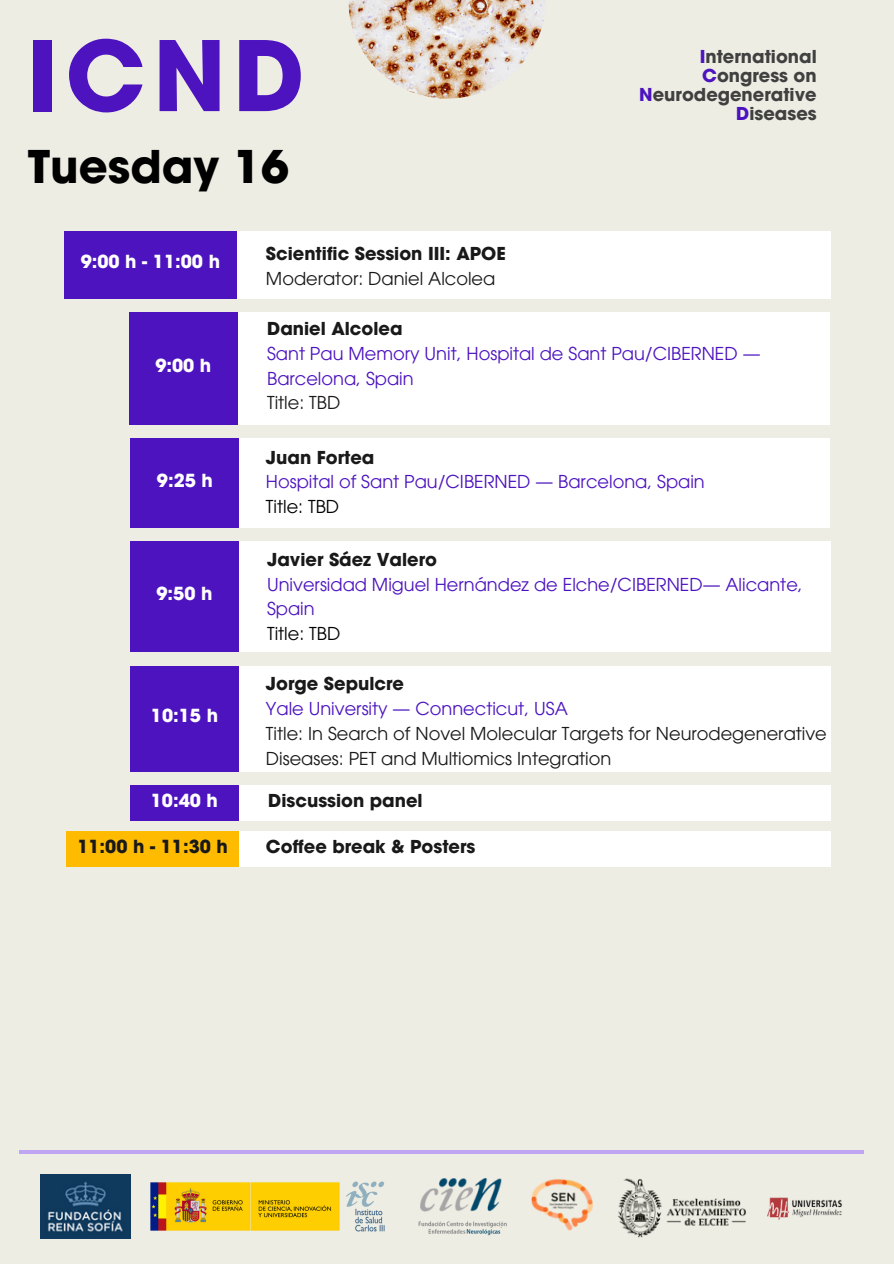
<style>
.page{position:relative;width:894px;height:1264px;background:#fff}
.page>*{position:absolute;margin:0;border:0;box-sizing:border-box;transform-origin:0 0}
.t1{font:700 96px "ITC Avant Garde Pro";color:#4c13bf}
.t2{font:700 45px "ITC Avant Garde Pro";color:#000}
.t3{font:700 18px "ITC Avant Garde Pro";color:#fff}
.t4{font:700 18px "ITC Avant Garde Pro";color:#191919}
.t5{font:17.85px/24.8px "ITC Avant Garde Pro";color:#4c13bf}
.t6{font:17.85px/24.8px "ITC Avant Garde Pro";color:#191919}
.t7{font:700 17.85px "ITC Avant Garde Pro";color:#191919}
.t8{font:700 17.85px/19.2px "ITC Avant Garde Pro";color:#404040;text-align:right}
.t9{font:17.85px "ITC Avant Garde Pro";color:#000}
.s1{color:rgb(237 237 228/.4)}
</style>
<div class="page">
<div style="left:0;top:0;width:893px;height:1263px;background:#edede4"></div>
<div style="left:236px;top:231px;width:594px;height:68px;background:#fff"></div>
<div style="left:64px;top:231px;width:172px;height:68px;background:#4c13bf"></div>
<div style="left:129px;top:312px;width:700px;height:113px;background:#fff"></div>
<div style="left:129px;top:312px;width:108px;height:113px;background:#4c13bf"></div>
<div style="left:130px;top:785px;width:700px;height:36px;background:#fff"></div>
<div style="left:130px;top:785px;width:108px;height:36px;background:#4c13bf"></div>
<div style="left:239px;top:831px;width:591px;height:36px;background:#fff"></div>
<div style="left:66px;top:831px;width:173px;height:36px;background:#fb0"></div>
<div style="left:133px;top:439px;width:696px;height:89px;background:#fff"></div>
<div style="left:131px;top:438px;width:108px;height:90px;background:#4c13bf"></div>
<div style="left:130px;top:541px;width:700px;height:110px;background:#fff"></div>
<div style="left:130px;top:541px;width:108px;height:110px;background:#4c13bf"></div>
<div style="left:238px;top:666px;width:592px;height:105px;background:#fff"></div>
<div style="left:130px;top:666px;width:108px;height:105px;background:#4c13bf"></div>
<hr style="left:20px;top:1150px;width:421px;height:3px;background:#c0a5f3">
<hr style="left:441px;top:1150px;width:422px;height:3px;background:#c0a5f3">
<img style="left:348px;top:0;width:196px;height:99px">
<img style="left:40px;top:1174px;width:90px;height:64px">
<img style="left:531px;top:1179px;width:61px;height:51px">
<img style="left:767px;top:1197px;width:75px;height:22px">
<img style="left:150px;top:1181px;width:235px;height:50px">
<img style="left:618px;top:1178px;width:128px;height:59px">
<img style="left:420px;top:1178px;width:82px;height:34px">
<img style="left:418px;top:1221px;width:89px;height:6px">
<img style="left:428px;top:1227px;width:73px;height:9px">
<p class="t1" style="left:27px;top:40px;width:280px">ICND</p>
<p class="t8" style="left:640px;top:49px;width:178px"><span class="s1">I</span>nternational<br><span class="s1">C</span>ongress on<br><span class="s1">N</span>eurodegenerative<br><span class="s1">D</span>iseases</p>
<p class="t2" style="left:28px;top:150px;width:263px">Tuesday 16</p>
<p class="t3" style="left:81px;top:255px;width:141px">9:00 h - 11:00 h</p>
<h1 class="t3" style="left:155px;top:359px;width:57px">9:00 h</h1>
<p class="t3" style="left:157px;top:473px;width:57px">9:25 h</p>
<p class="t3" style="left:156px;top:586px;width:57px">9:50 h</p>
<h3 class="t3" style="left:151px;top:709px;width:69px">10:15 h</h3>
<h2 class="t3" style="left:151px;top:793px;width:69px">10:40 h</h2>
<h3 class="t4" style="left:77px;top:839px;width:152px">11:00 h - 11:30 h</h3>
<p class="t7" style="left:266px;top:247px;width:241px">Scientific Session III: APOE</p>
<p class="t6" style="left:266px;top:268px;width:231px">Moderator: Daniel Alcolea</p>
<p class="t7" style="left:267px;top:322px;width:137px">Daniel Alcolea</p>
<h3 class="t5" style="left:267px;top:343px;width:494px">Sant Pau Memory Unit, Hospital de Sant Pau/CIBERNED —<br>Barcelona, Spain</h3>
<p class="t6" style="left:267px;top:393px;width:75px">Title: TBD</p>
<h3 class="t7" style="left:266px;top:450px;width:110px">Juan Fortea</h3>
<p class="t5" style="left:266px;top:472px;width:440px">Hospital of Sant Pau/CIBERNED — Barcelona, Spain</p>
<p class="t9" style="left:266px;top:500px;width:75px">Title: TBD</p>
<p class="t7" style="left:267px;top:552px;width:171px">Javier Sáez Valero</p>
<h3 class="t5" style="left:267px;top:574px;width:537px">Universidad Miguel Hernández de Elche/CIBERNED— Alicante,<br>Spain</h3>
<p class="t9" style="left:267px;top:627px;width:75px">Title: TBD</p>
<p class="t7" style="left:266px;top:677px;width:139px">Jorge Sepulcre</p>
<p class="t5" style="left:266px;top:698px;width:303px">Yale University — Connecticut, USA</p>
<h3 class="t6" style="left:266px;top:723px;width:562px">Title: In Search of Novel Molecular Targets for Neurodegenerative<br>Diseases: PET and Multiomics Integration</h3>
<p class="t7" style="left:268px;top:793px;width:156px">Discussion panel</p>
<p class="t7" style="left:266px;top:839px;width:211px">Coffee break &amp; Posters</p>
</div>
